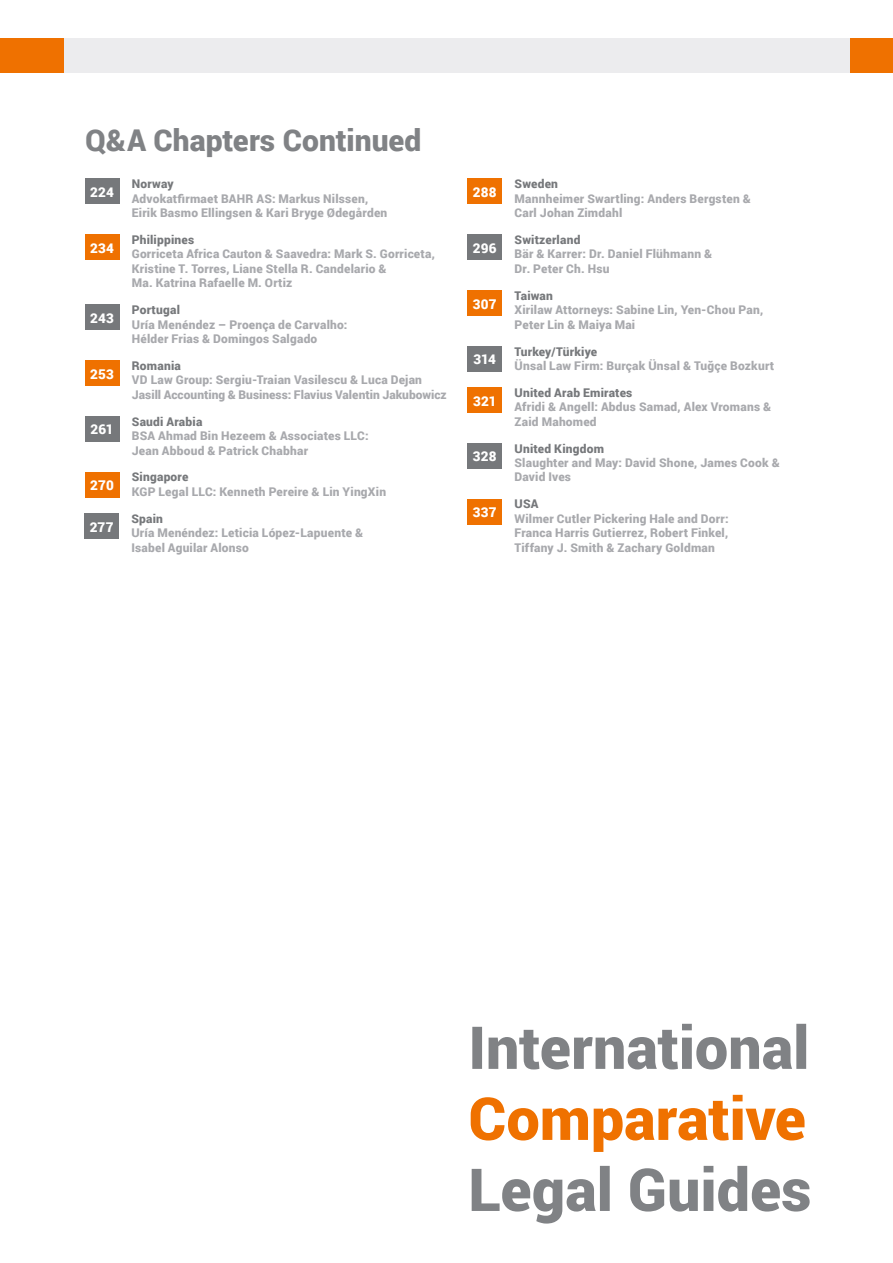
<style>
.page{position:relative;width:893px;height:1263px;background:#fff}
.page>*{position:absolute;margin:0;border:0;box-sizing:border-box;transform-origin:0 0}
.t1{font:900 30px "Roboto";color:#808285}
.MS_Body_Text_-_First_Paragraph{font:900 13.5px "Roboto";letter-spacing:.01em;color:#fff}
.MS_Heading{font:900 13.5px "Roboto";color:#fff}
.MS_-_Question_following_section{font:900 13.5px "Roboto";color:#fff}
.MS_Body_Text_-_Second_Paragraph{font:900 12px/14.4px "Roboto";letter-spacing:.015em;color:#a8a9ad}
.MS_Body_Text_-_First_Paragraph-2{font:900 12px/14.4px "Roboto";letter-spacing:.02em;color:#a8a9ad}
.MS_-_Question_following_section-2{font:900 12px "Roboto";letter-spacing:.015em;color:#76787b}
.MS_Heading-2{font:900 12px/14.4px "Roboto";letter-spacing:.015em;color:#a8a9ad}
.MS_-_Question_following_section-3{font:900 12px "Roboto";letter-spacing:.02em;color:#a8a9ad}
.s1{color:#76787b}
</style>
<div class="page">
<svg style="left:472px;top:1166px;width:338px;height:57px"></svg>
<svg style="left:471px;top:1095px;width:333px;height:57px"></svg>
<svg style="left:472px;top:1024px;width:334px;height:45px"></svg>
<div style="left:64px;top:38px;width:786px;height:34px;background:#ececee"></div>
<div style="left:850px;top:38px;width:43px;height:34px;background:#ef7100"></div>
<div style="left:0;top:38px;width:64px;height:34px;background:#ef7100"></div>
<div style="left:85px;top:179px;width:34px;height:25px;background:#76787b"></div>
<div style="left:85px;top:234px;width:34px;height:26px;background:#ef7100"></div>
<div style="left:85px;top:305px;width:34px;height:25px;background:#76787b"></div>
<div style="left:85px;top:360px;width:34px;height:26px;background:#ef7100"></div>
<div style="left:85px;top:416px;width:34px;height:26px;background:#76787b"></div>
<div style="left:85px;top:472px;width:34px;height:25px;background:#ef7100"></div>
<div style="left:85px;top:513px;width:34px;height:26px;background:#76787b"></div>
<div style="left:468px;top:179px;width:34px;height:25px;background:#ef7100"></div>
<div style="left:468px;top:234px;width:34px;height:26px;background:#76787b"></div>
<div style="left:468px;top:290px;width:34px;height:26px;background:#ef7100"></div>
<div style="left:468px;top:346px;width:34px;height:25px;background:#76787b"></div>
<div style="left:468px;top:387px;width:34px;height:26px;background:#ef7100"></div>
<div style="left:468px;top:443px;width:34px;height:26px;background:#76787b"></div>
<div style="left:468px;top:499px;width:34px;height:25px;background:#ef7100"></div>
<h1 class="t1" style="left:85px;top:119px;width:338px">Q&amp;A Chapters Continued</h1>
<p class="MS_Body_Text_-_First_Paragraph" style="left:90px;top:183px;width:25px">224</p>
<p class="MS_-_Question_following_section-2" style="left:132px;top:175px;width:43px">Norway</p>
<p class="MS_Body_Text_-_Second_Paragraph" style="left:132px;top:191px;width:257px">Advokatfirmaet BAHR AS: Markus Nilssen,<br>Eirik Basmo Ellingsen &amp; Kari Bryge Ødegården</p>
<p class="MS_Body_Text_-_First_Paragraph" style="left:90px;top:238px;width:25px">234</p>
<p class="MS_Body_Text_-_First_Paragraph" style="left:90px;top:309px;width:25px">243</p>
<p class="MS_Body_Text_-_First_Paragraph" style="left:90px;top:364px;width:25px">253</p>
<p class="MS_Body_Text_-_First_Paragraph" style="left:91px;top:420px;width:25px">261</p>
<p class="MS_Body_Text_-_First_Paragraph" style="left:90px;top:476px;width:25px">270</p>
<p class="MS_Body_Text_-_First_Paragraph" style="left:90px;top:517px;width:25px">277</p>
<p class="MS_-_Question_following_section-2" style="left:132px;top:231px;width:64px">Philippines</p>
<p class="MS_Body_Text_-_Second_Paragraph" style="left:132px;top:246px;width:305px">Gorriceta Africa Cauton &amp; Saavedra: Mark S. Gorriceta,<br>Kristine T. Torres, Liane Stella R. Candelario &amp;<br>Ma. Katrina Rafaelle M. Ortiz</p>
<p class="MS_-_Question_following_section-2" style="left:132px;top:301px;width:50px">Portugal</p>
<p class="MS_Body_Text_-_Second_Paragraph" style="left:132px;top:317px;width:217px">Uría Menéndez – Proença de Carvalho:<br>Hélder Frias &amp; Domingos Salgado</p>
<p class="MS_-_Question_following_section-2" style="left:132px;top:357px;width:50px">Romania</p>
<p class="MS_Body_Text_-_Second_Paragraph" style="left:132px;top:372px;width:316px">VD Law Group: Sergiu-Traian Vasilescu &amp; Luca Dejan<br>Jasill Accounting &amp; Business: Flavius Valentin Jakubowicz</p>
<p class="MS_-_Question_following_section-2" style="left:132px;top:413px;width:72px">Saudi Arabia</p>
<p class="MS_Body_Text_-_Second_Paragraph" style="left:132px;top:428px;width:238px">BSA Ahmad Bin Hezeem &amp; Associates LLC:<br>Jean Abboud &amp; Patrick Chabhar</p>
<p class="MS_-_Question_following_section-2" style="left:132px;top:469px;width:58px">Singapore</p>
<p class="MS_Body_Text_-_Second_Paragraph" style="left:132px;top:484px;width:256px">KGP Legal LLC: Kenneth Pereire &amp; Lin YingXin</p>
<p class="MS_-_Question_following_section-2" style="left:131px;top:510px;width:33px">Spain</p>
<p class="MS_Body_Text_-_Second_Paragraph" style="left:131px;top:525px;width:233px">Uría Menéndez: Leticia López-Lapuente &amp;<br>Isabel Aguilar Alonso</p>
<p class="MS_Body_Text_-_First_Paragraph" style="left:473px;top:183px;width:25px">288</p>
<p class="MS_Body_Text_-_First_Paragraph" style="left:473px;top:238px;width:25px">296</p>
<p class="MS_-_Question_following_section-2" style="left:515px;top:175px;width:45px">Sweden</p>
<p class="MS_Body_Text_-_Second_Paragraph" style="left:515px;top:191px;width:238px">Mannheimer Swartling: Anders Bergsten &amp;<br>Carl Johan Zimdahl</p>
<p class="MS_-_Question_following_section-2" style="left:515px;top:231px;width:67px">Switzerland</p>
<p class="MS_Body_Text_-_Second_Paragraph" style="left:515px;top:246px;width:199px">Bär &amp; Karrer: Dr. Daniel Flühmann &amp;<br>Dr. Peter Ch. Hsu</p>
<p class="MS_Heading" style="left:473px;top:294px;width:25px">307</p>
<p class="MS_Heading-2" style="left:515px;top:288px;width:250px"><span class="s1">Taiwan<br></span>Xirilaw Attorneys: Sabine Lin, Yen-Chou Pan,</p>
<p class="MS_-_Question_following_section-3" style="left:515px;top:316px;width:122px">Peter Lin &amp; Maiya Mai</p>
<p class="MS_-_Question_following_section" style="left:473px;top:350px;width:24px">314</p>
<p class="MS_-_Question_following_section-2" style="left:515px;top:343px;width:84px">Turkey/Türkiye</p>
<p class="MS_Body_Text_-_First_Paragraph-2" style="left:515px;top:358px;width:261px">Ünsal Law Firm: Burçak Ünsal &amp; Tuğçe Bozkurt</p>
<p class="MS_Body_Text_-_First_Paragraph" style="left:473px;top:391px;width:25px">321</p>
<p class="MS_Body_Text_-_First_Paragraph-2" style="left:515px;top:385px;width:258px"><span class="s1">United Arab Emirates<br></span>Afridi &amp; Angell: Abdus Samad, Alex Vromans &amp;<br>Zaid Mahomed</p>
<p class="MS_Body_Text_-_First_Paragraph" style="left:473px;top:447px;width:25px">328</p>
<p class="MS_Body_Text_-_First_Paragraph-2" style="left:515px;top:441px;width:267px"><span class="s1">United Kingdom<br></span>Slaughter and May: David Shone, James Cook &amp;<br>David Ives</p>
<p class="MS_Body_Text_-_First_Paragraph" style="left:473px;top:503px;width:25px">337</p>
<p class="MS_Body_Text_-_Second_Paragraph" style="left:515px;top:496px;width:216px"><span class="s1">USA<br></span>Wilmer Cutler Pickering Hale and Dorr:<br>Franca Harris Gutierrez, Robert Finkel,<br>Tiffany J. Smith &amp; Zachary Goldman</p>
</div>
